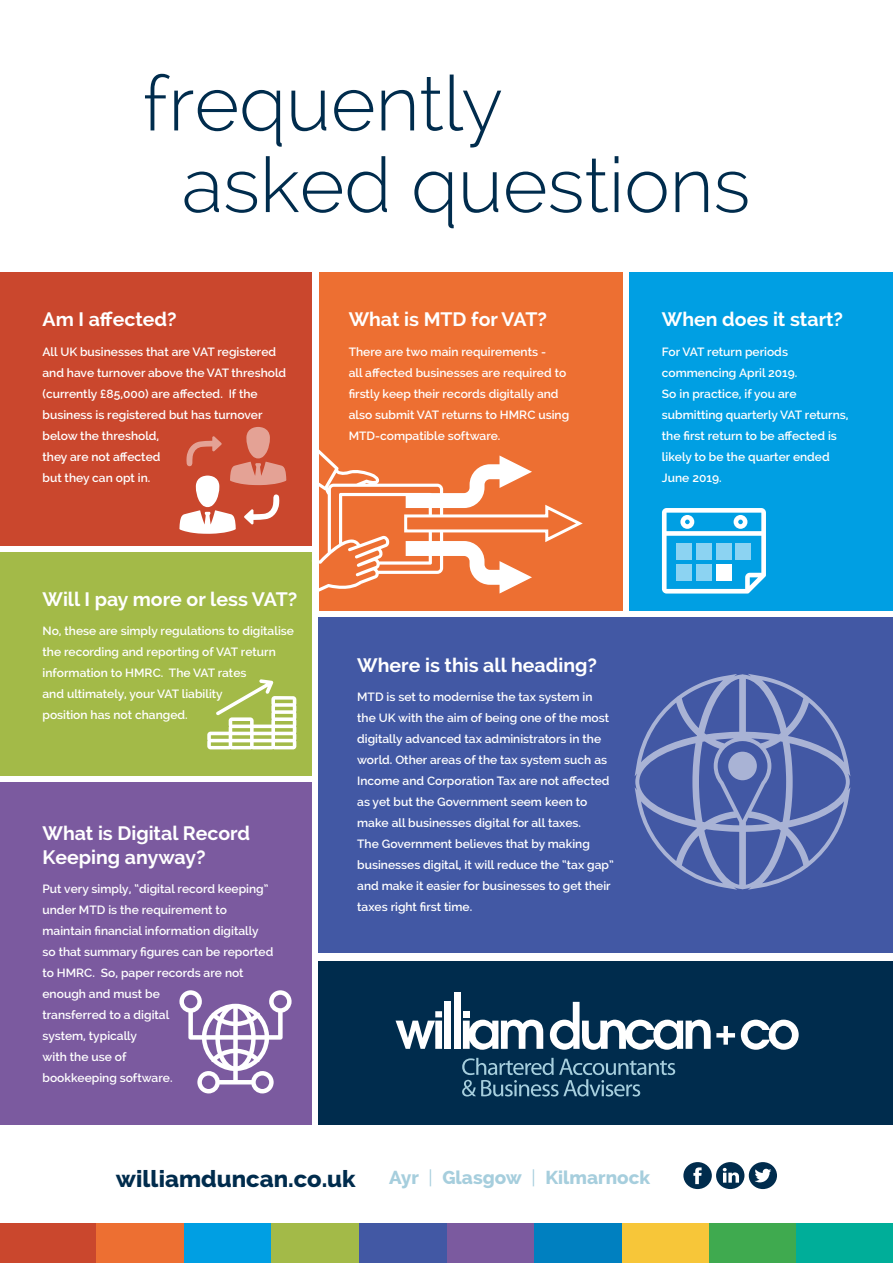
<style>
.page{position:relative;width:893px;height:1263px;background:#fff}
.page>*{position:absolute;margin:0;border:0;box-sizing:border-box;transform-origin:0 0}
.t1{font:300 76.5px/81.6px "Raleway";color:#002c4d}
.t2{font:800 23.7px "Raleway";color:#002c4d}
.t3{font:700 19.5px/24px "Raleway";color:#fff}
.t4{font:800 18.75px "Raleway";color:#a6cedd}
.t5{font:600 12px/21px "Raleway";color:#fff}
.s1{font-weight:400}
</style>
<div class="page">
<div style="left:0;top:272px;width:312px;height:274px;background:#ca472d"></div>
<div style="left:0;top:552px;width:312px;height:224px;background:#a3ba48"></div>
<div style="left:0;top:782px;width:312px;height:342px;background:#7b5a9f"></div>
<div style="left:319px;top:618px;width:574px;height:335px;background:#4258a4"></div>
<div style="left:319px;top:272px;width:303px;height:339px;background:#ed6f32"></div>
<div style="left:629px;top:272px;width:264px;height:339px;background:#009fe3"></div>
<div style="left:0;top:1223px;width:96px;height:40px;background:#ca472d"></div>
<div style="left:446px;top:1223px;width:88px;height:40px;background:#7b5a9f"></div>
<div style="left:184px;top:1223px;width:87px;height:40px;background:#009fe3"></div>
<div style="left:622px;top:1223px;width:87px;height:40px;background:#f7c639"></div>
<div style="left:96px;top:1223px;width:88px;height:40px;background:#ed6f32"></div>
<div style="left:534px;top:1223px;width:88px;height:40px;background:#0080c0"></div>
<div style="left:271px;top:1223px;width:88px;height:40px;background:#a3ba48"></div>
<div style="left:709px;top:1223px;width:88px;height:40px;background:#3faa4f"></div>
<div style="left:359px;top:1223px;width:87px;height:40px;background:#4258a4"></div>
<div style="left:797px;top:1223px;width:96px;height:40px;background:#00ae99"></div>
<svg style="left:179px;top:427px;width:108px;height:107px"></svg>
<svg style="left:319px;top:449px;width:264px;height:145px"></svg>
<svg style="left:662px;top:508px;width:104px;height:85px"></svg>
<div style="left:677px;top:544px;width:15px;height:16px;background:#8cd3f2"></div>
<div style="left:697px;top:544px;width:15px;height:16px;background:#8cd3f2"></div>
<div style="left:716px;top:544px;width:15px;height:16px;background:#8cd3f2"></div>
<div style="left:736px;top:544px;width:15px;height:16px;background:#8cd3f2"></div>
<div style="left:677px;top:565px;width:15px;height:16px;background:#8cd3f2"></div>
<div style="left:697px;top:565px;width:15px;height:16px;background:#8cd3f2"></div>
<div style="left:716px;top:565px;width:15px;height:16px;background:#fff"></div>
<svg style="left:207px;top:679px;width:89px;height:70px"></svg>
<svg style="left:179px;top:990px;width:113px;height:103px"></svg>
<svg style="left:635px;top:674px;width:215px;height:216px"></svg>
<div style="left:728px;top:752px;width:29px;height:28px;background:#a9b3d5;border-radius:50%"></div>
<div style="left:319px;top:961px;width:574px;height:163px;background:#002c4d"></div>
<svg style="left:396px;top:1011px;width:46px;height:38px"></svg>
<div style="left:444px;top:1002px;width:7px;height:47px;background:#fff"></div>
<div style="left:454px;top:992px;width:6px;height:57px;background:#fff"></div>
<div style="left:463px;top:1011px;width:7px;height:6px;background:#fff"></div>
<svg style="left:463px;top:1020px;width:80px;height:30px"></svg>
<svg style="left:550px;top:1002px;width:185px;height:48px"></svg>
<svg style="left:741px;top:1020px;width:58px;height:30px"></svg>
<svg style="left:462px;top:1058px;width:213px;height:38px"></svg>
<div style="left:749px;top:1162px;width:28px;height:27px;background:#002c4d;border-radius:50%"></div>
<svg style="left:755px;top:1169px;width:16px;height:13px"></svg>
<svg style="left:683px;top:1162px;width:61px;height:27px"></svg>
<h1 class="t1" style="left:182px;top:62px;width:570px;text-indent:-39px">frequently<br>asked questions</h1>
<h3 class="t3" style="left:43px;top:307px;width:136px">Am I affected?</h3>
<p class="t5" style="left:43px;top:341px;width:245px">All UK businesses that are VAT registered and have turnover above the VAT threshold (currently £85,000) are affected. If the business is registered but has turnover below the threshold,<br>they are not affected<br>but they can opt in.</p>
<h3 class="t3" style="left:349px;top:307px;width:200px">What is MTD for VAT?</h3>
<p class="t5" style="left:349px;top:341px;width:222px">There are two main requirements -<br>all affected businesses are required to firstly keep their records digitally and also submit VAT returns to HMRC using MTD-compatible software.</p>
<h3 class="t3" style="left:662px;top:307px;width:183px">When does it start?</h3>
<p class="t5" style="left:662px;top:341px;width:188px">For VAT return periods commencing April 2019.<br>So in practice, if you are submitting quarterly VAT returns, the first return to be affected is likely to be the quarter ended<br>June 2019.</p>
<h3 class="t3" style="left:43px;top:587px;width:256px">Will I pay more or less VAT?</h3>
<p class="t5" style="left:43px;top:621px;width:253px">No, these are simply regulations to digitalise the recording and reporting of VAT return information to HMRC. The VAT rates<br>and ultimately, your VAT liability<br>position has not changed.</p>
<h3 class="t3" style="left:43px;top:821px;width:209px">What is Digital Record<br>Keeping anyway?</h3>
<p class="t5" style="left:43px;top:878px;width:232px">Put very simply, “digital record keeping” under MTD is the requirement to maintain financial information digitally so that summary figures can be reported to HMRC. So, paper records are not enough and must be<br>transferred to a digital<br>system, typically<br>with the use of<br>bookkeeping software.</p>
<h3 class="t3" style="left:357px;top:653px;width:241px">Where is this all heading?</h3>
<p class="t5" style="left:357px;top:686px;width:258px">MTD is set to modernise the tax system in the UK with the aim of being one of the most digitally advanced tax administrators in the world. Other areas of the tax system such as Income and Corporation Tax are not affected as yet but the Government seem keen to make all businesses digital for all taxes.<br>The Government believes that by making businesses digital, it will reduce the “tax gap” and make it easier for businesses to get their taxes right first time.</p>
<h2 class="t2" style="left:116px;top:1165px;width:241px">williamduncan.co.uk</h2>
<h3 class="t4" style="left:389px;top:1167px;width:263px">Ayr <span class="s1">|</span> Glasgow <span class="s1">|</span> Kilmarnock</h3>
</div>
